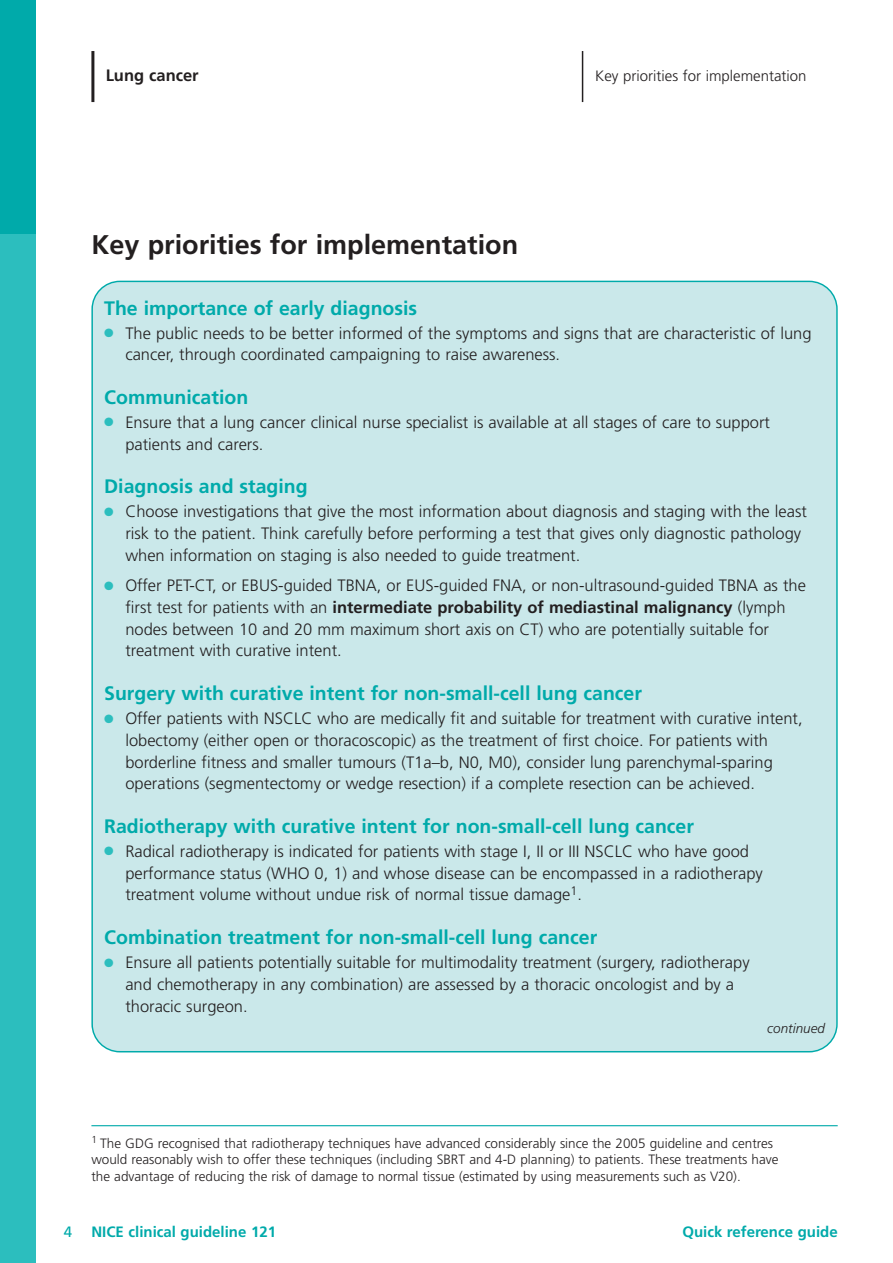
<style>
.page{position:relative;width:893px;height:1263px;background:#fff}
.page>*{position:absolute;margin:0;border:0;box-sizing:border-box;transform-origin:0 0}
.t1{font:700 27px "Frutiger";color:#231f20}
.t2{font:700 19.5px "Frutiger";color:#0aa}
.t3{font:300 16.5px/21.8px "Frutiger";color:#231f20}
.t4{font:700 16.5px "Frutiger";color:#231f20}
.t5{font:700 15px "Frutiger";color:#0aa}
.t6{font:300 15px "Frutiger";color:#231f20}
.t7{font:15px "Frutiger";color:#0aa}
.t8{font:300 13.5px/16.5px "Frutiger";color:#231f20}
.t9{font:italic 300 13.5px "Frutiger";color:#231f20}
.s1{color:#2cbebe}
.s2{font-weight:700}
</style>
<div class="page">
<div style="left:0;top:0;width:36px;height:234px;background:#0aa"></div>
<div style="left:0;top:234px;width:36px;height:1029px;background:#2cbebe"></div>
<hr style="left:91px;top:51px;width:3px;height:51px;background:#231f20">
<hr style="left:582px;top:51px;width:1px;height:51px;background:#231f20">
<div style="left:91px;top:281px;width:747px;height:771px;background:#cae8ea"></div>
<hr style="left:91px;top:1125px;width:747px;height:1px;background:#0aa">
<p class="t4" style="left:106px;top:69px;width:95px">Lung cancer</p>
<p class="t6" style="left:595px;top:69px;width:213px">Key priorities for implementation</p>
<h1 class="t1" style="left:91px;top:234px;width:428px">Key priorities for implementation</h1>
<p class="t2" style="left:104px;top:300px;width:315px">The importance of early diagnosis</p>
<p class="t3" style="left:125px;top:323px;width:688px;text-indent:-21px"><span class="s1">●</span> The public needs to be better informed of the symptoms and signs that are characteristic of lung cancer, through coordinated campaigning to raise awareness.</p>
<p class="t2" style="left:104px;top:389px;width:146px">Communication</p>
<p class="t3" style="left:125px;top:413px;width:646px;text-indent:-21px"><span class="s1">●</span> Ensure that a lung cancer clinical nurse specialist is available at all stages of care to support patients and carers.</p>
<p class="t2" style="left:104px;top:479px;width:205px">Diagnosis and staging</p>
<p class="t3" style="left:125px;top:502px;width:683px;text-indent:-21px"><span class="s1">●</span> Choose investigations that give the most information about diagnosis and staging with the least risk to the patient. Think carefully before performing a test that gives only diagnostic pathology when information on staging is also needed to guide treatment.</p>
<p class="t3" style="left:125px;top:576px;width:682px;text-indent:-21px"><span class="s1">●</span> Offer PET-CT, or EBUS-guided TBNA, or EUS-guided FNA, or non-ultrasound-guided TBNA as the first test for patients with an <span class="s2">intermediate probability of mediastinal malignancy</span> (lymph nodes between 10 and 20 mm maximum short axis on CT) who are potentially suitable for treatment with curative intent.</p>
<p class="t2" style="left:104px;top:685px;width:539px">Surgery with curative intent for non-small-cell lung cancer</p>
<p class="t3" style="left:125px;top:709px;width:679px;text-indent:-21px"><span class="s1">●</span> Offer patients with NSCLC who are medically fit and suitable for treatment with curative intent, lobectomy (either open or thoracoscopic) as the treatment of first choice. For patients with borderline fitness and smaller tumours (T1a–b, N0, M0), consider lung parenchymal-sparing operations (segmentectomy or wedge resection) if a complete resection can be achieved.</p>
<p class="t2" style="left:104px;top:818px;width:591px">Radiotherapy with curative intent for non-small-cell lung cancer</p>
<p class="t3" style="left:125px;top:841px;width:639px;text-indent:-21px"><span class="s1">●</span> Radical radiotherapy is indicated for patients with stage I, II or III NSCLC who have good performance status (WHO 0, 1) and whose disease can be encompassed in a radiotherapy treatment volume without undue risk of normal tissue damage<sup>1</sup>.</p>
<p class="t2" style="left:104px;top:929px;width:495px">Combination treatment for non-small-cell lung cancer</p>
<p class="t3" style="left:125px;top:953px;width:626px;text-indent:-21px"><span class="s1">●</span> Ensure all patients potentially suitable for multimodality treatment (surgery, radiotherapy and chemotherapy in any combination) are assessed by a thoracic oncologist and by a thoracic surgeon.</p>
<p class="t9" style="left:767px;top:1023px;width:59px">continued</p>
<p class="t8" style="left:91px;top:1135px;width:689px"><sup>1</sup> The GDG recognised that radiotherapy techniques have advanced considerably since the 2005 guideline and centres would reasonably wish to offer these techniques (including SBRT and 4-D planning) to patients. These treatments have the advantage of reducing the risk of damage to normal tissue (estimated by using measurements such as V20).</p>
<p class="t7" style="left:64px;top:1226px;width:10px">4</p>
<p class="t5" style="left:91px;top:1226px;width:186px">NICE clinical guideline 121</p>
<p class="t5" style="left:682px;top:1226px;width:157px">Quick reference guide</p>
</div>
